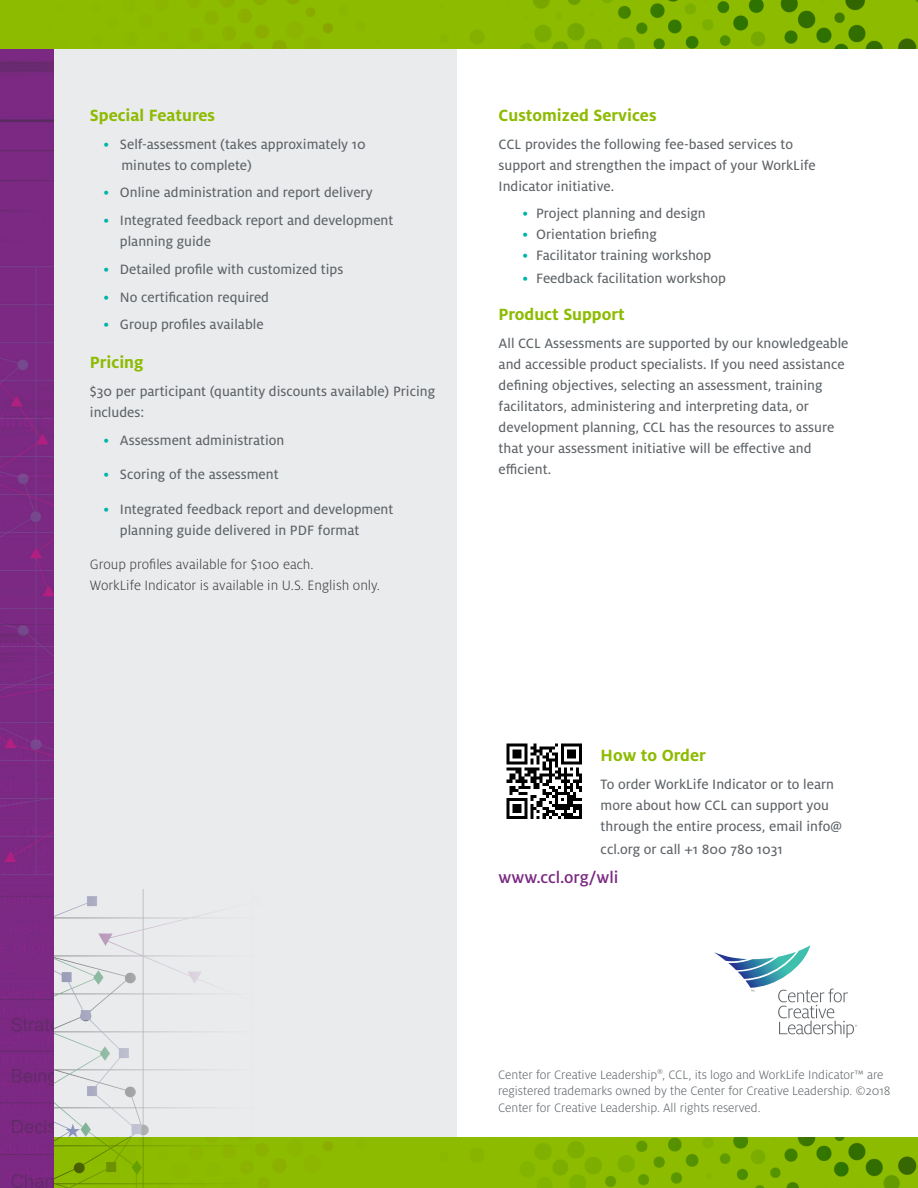
<style>
.page{position:relative;width:918px;height:1188px;background:#fff}
.page>*{position:absolute;margin:0;border:0;box-sizing:border-box;transform-origin:0 0}
.Paragraph_Style_1{font:700 18px "Milo Pro";color:#8dbb00}
.Copy{font:500 18px "Milo Pro";color:#7a2982}
.Copy-2{font:700 18px "Milo Pro";color:#8dbb00}
.Paragraph_Style_1-2{font:15px/21px "Milo Pro Text";color:#5e6367}
.Copy-3{font:300 15px/21px "Milo Pro";color:#3e3e3f}
.Copy-4{font:15px/21px "Milo Pro Text";color:#5e6367}
.Copy-5{font:300 13.5px/16.5px "Milo Pro";color:#5e6367}
.s1{color:#00b4aa}
</style>
<div class="page">
<svg style="left:684px;top:0;width:234px;height:49px"></svg>
<div style="left:0;top:0;width:684px;height:49px;background:#8dbb00"></div>
<div style="left:0;top:49px;width:457px;height:1088px;background:#eaebed"></div>
<svg style="left:714px;top:945px;width:143px;height:93px"></svg>
<img style="left:843px;top:1137px;width:75px;height:51px">
<div style="left:0;top:1137px;width:843px;height:51px;background:#8dbb00"></div>
<img style="left:53px;top:889px;width:179px;height:299px">
<img style="left:0;top:49px;width:53px;height:1139px">
<img style="left:506px;top:743px;width:76px;height:76px">
<p class="Paragraph_Style_1" style="left:90px;top:105px;width:127px">Special Features</p>
<p class="Paragraph_Style_1-2" style="left:121px;top:134px;width:246px;text-indent:-18px"><span class="s1">•</span> Self-assessment (takes approximately 10 minutes to complete)</p>
<p class="Paragraph_Style_1-2" style="left:103px;top:182px;width:271px"><span class="s1">•</span> Online administration and report delivery</p>
<p class="Paragraph_Style_1-2" style="left:120px;top:210px;width:275px;text-indent:-16px"><span class="s1">•</span> Integrated feedback report and development planning guide</p>
<p class="Paragraph_Style_1-2" style="left:103px;top:259px;width:241px"><span class="s1">•</span> Detailed profile with customized tips</p>
<p class="Paragraph_Style_1-2" style="left:103px;top:287px;width:167px"><span class="s1">•</span> No certification required</p>
<p class="Paragraph_Style_1-2" style="left:103px;top:314px;width:162px"><span class="s1">•</span> Group profiles available</p>
<p class="Copy-2" style="left:90px;top:353px;width:55px">Pricing</p>
<p class="Copy-4" style="left:90px;top:381px;width:347px">$30 per participant (quantity discounts available) Pricing includes:</p>
<p class="Paragraph_Style_1-2" style="left:103px;top:430px;width:182px"><span class="s1">•</span> Assessment administration</p>
<p class="Paragraph_Style_1-2" style="left:103px;top:464px;width:177px"><span class="s1">•</span> Scoring of the assessment</p>
<p class="Paragraph_Style_1-2" style="left:120px;top:499px;width:275px;text-indent:-16px"><span class="s1">•</span> Integrated feedback report and development planning guide delivered in PDF format</p>
<p class="Copy-3" style="left:90px;top:554px;width:292px">Group profiles available for $100 each.<br>WorkLife Indicator is available in U.S. English only.</p>
<p class="Paragraph_Style_1" style="left:499px;top:105px;width:159px">Customized Services</p>
<p class="Paragraph_Style_1-2" style="left:499px;top:134px;width:296px">CCL provides the following fee-based services to</p>
<p class="Paragraph_Style_1-2" style="left:499px;top:155px;width:319px">support and strengthen the impact of your WorkLife</p>
<p class="Paragraph_Style_1-2" style="left:499px;top:176px;width:117px">Indicator initiative.</p>
<p class="Paragraph_Style_1-2" style="left:523px;top:203px;width:185px"><span class="s1">•</span> Project planning and design</p>
<p class="Paragraph_Style_1-2" style="left:523px;top:224px;width:136px"><span class="s1">•</span> Orientation briefing</p>
<p class="Paragraph_Style_1-2" style="left:523px;top:245px;width:190px"><span class="s1">•</span> Facilitator training workshop</p>
<p class="Paragraph_Style_1-2" style="left:523px;top:268px;width:205px"><span class="s1">•</span> Feedback facilitation workshop</p>
<p class="Paragraph_Style_1" style="left:499px;top:305px;width:128px">Product Support</p>
<p class="Paragraph_Style_1-2" style="left:499px;top:333px;width:351px">All CCL Assessments are supported by our knowledgeable and accessible product specialists. If you need assistance defining objectives, selecting an assessment, training facilitators, administering and interpreting data, or development planning, CCL has the resources to assure that your assessment initiative will be effective and efficient.</p>
<p class="Paragraph_Style_1" style="left:601px;top:746px;width:107px">How to Order</p>
<p class="Paragraph_Style_1-2" style="left:601px;top:774px;width:243px">To order WorkLife Indicator or to learn more about how CCL can support you through the entire process, email info@</p>
<p class="Paragraph_Style_1-2" style="left:601px;top:839px;width:184px">ccl.org or call +1 800 780 1031</p>
<p class="Copy" style="left:499px;top:867px;width:121px">www.ccl.org/wli</p>
<p class="Copy-5" style="left:498px;top:1066px;width:394px">Center for Creative Leadership<sup>®</sup>, CCL, its logo and WorkLife Indicator™ are registered trademarks owned by the Center for Creative Leadership. ©2018<br>Center for Creative Leadership. All rights reserved.</p>
</div>
